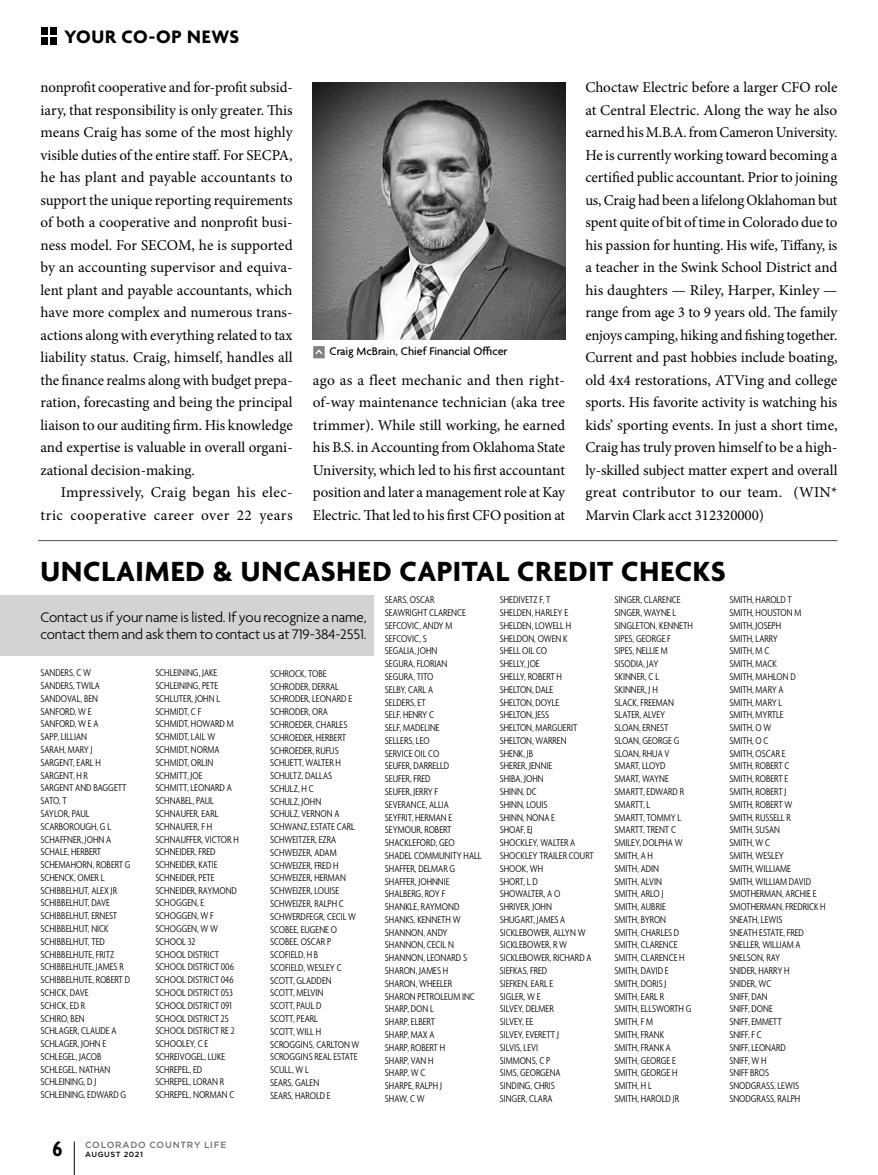
<style>
.page{position:relative;width:878px;height:1175px;background:#fff}
.page>*{position:absolute;margin:0;border:0;box-sizing:border-box;transform-origin:0 0}
.t1{font:700 30px "Agenda";letter-spacing:.02em;color:#000}
.t2{font:700 condensed 22.5px "Agenda";color:#000}
.t3{font:700 19.5px "Agenda";letter-spacing:.03em;color:#000}
.t4{font:15px/22.5px "Minion Pro";color:#000;text-align:justify}
.t5{font:300 15px/16.5px "Agenda";letter-spacing:-.005em;color:#000}
.t6{font:15px/22.5px "Minion Pro";letter-spacing:.025em;color:#000;text-align:right}
.t7{font:500 12px "Agenda";color:#000}
.t8{font:300 condensed 10.65px/12.8px "Agenda";color:#000}
.t9{font:500 9px "Gotham HTF";letter-spacing:.075em;color:#6d6e71}
.t10{font:500 7.5px "Gotham HTF";letter-spacing:.08em;color:#000}
</style>
<div class="page">
<svg style="left:313px;top:346px;width:12px;height:12px"></svg>
<img style="left:313px;top:82px;width:252px;height:257px">
<div style="left:0;top:595px;width:373px;height:60px;background:#d1d3d4"></div>
<hr style="left:38px;top:540px;width:799px;height:1px;background:#636466">
<hr style="left:74px;top:1141px;width:1px;height:33px;background:#000">
<div style="left:50px;top:37px;width:7px;height:7px;background:#000"></div>
<div style="left:50px;top:28px;width:7px;height:7px;background:#000"></div>
<div style="left:41px;top:37px;width:7px;height:7px;background:#000"></div>
<div style="left:41px;top:28px;width:7px;height:7px;background:#000"></div>
<h3 class="t3" style="left:64px;top:26px;width:176px">YOUR CO-OP NEWS</h3>
<p class="t4" style="left:40px;top:76px;width:254px">nonprofit cooperative and for-profit subsid&shy;iary, that responsibility is only greater. This means Craig has some of the most highly visible duties of the entire staff. For SECPA, he has plant and payable accountants to support the unique reporting requirements of both a cooperative and nonprofit busi&shy;ness model. For SECOM, he is supported by an accounting supervisor and equiva&shy;lent plant and payable accountants, which have more complex and numerous trans&shy;actions along with everything related to tax liability status. Craig, himself, handles all the finance realms along with budget prepa&shy;ration, forecasting and being the principal liaison to our auditing firm. His knowledge and expertise is valuable in overall organi&shy;zational decision-making.</p>
<h3 class="t6" style="left:40px;top:481px;width:254px">Impressively, Craig began his elec&shy;tric cooperative career over 22 years</h3>
<p class="t7" style="left:329px;top:344px;width:179px">Craig McBrain, Chief Financial Officer</p>
<p class="t4" style="left:313px;top:369px;width:254px">ago as a fleet mechanic and then right&shy;of-way maintenance technician (aka tree trimmer). While still working, he earned his B.S. in Accounting from Oklahoma State University, which led to his first accountant position and later a management role at Kay Electric. That led to his first CFO position at</p>
<p class="t4" style="left:585px;top:76px;width:254px">Choctaw Electric before a larger CFO role at Central Electric. Along the way he also earned his M.B.A. from Cameron University.<br>He is currently working toward becoming a certified public accountant. Prior to joining us, Craig had been a lifelong Oklahoman but spent quite of bit of time in Colorado due to his passion for hunting. His wife, Tiffany, is a teacher in the Swink School District and his daughters — Riley, Harper, Kinley — range from age 3 to 9 years old. The family enjoys camping, hiking and fishing together.<br>Current and past hobbies include boating, old 4x4 restorations, ATVing and college sports. His favorite activity is watching his kids’ sporting events. In just a short time, Craig has truly proven himself to be a high&shy;ly-skilled subject matter expert and overall great contributor to our team. (WIN* Marvin Clark acct 312320000)</p>
<h1 class="t1" style="left:40px;top:555px;width:686px">UNCLAIMED &amp; UNCASHED CAPITAL CREDIT CHECKS</h1>
<h3 class="t5" style="left:40px;top:610px;width:327px">Contact us if your name is listed. If you recognize a name, contact them and ask them to contact us at 719-384-2551.</h3>
<p class="t8" style="left:40px;top:667px;width:92px">SANDERS, C W<br>SANDERS, TWILA<br>SANDOVAL, BEN<br>SANFORD, W E<br>SANFORD, W E A<br>SAPP, LILLIAN<br>SARAH, MARY J<br>SARGENT, EARL H<br>SARGENT, H R<br>SARGENT AND BAGGETT<br>SATO, T<br>SAYLOR, PAUL<br>SCARBOROUGH, G L<br>SCHAFFNER, JOHN A<br>SCHALE, HERBERT<br>SCHEMAHORN, ROBERT G<br>SCHENCK, OMER L<br>SCHIBBELHUT, ALEX JR<br>SCHIBBELHUT, DAVE<br>SCHIBBELHUT, ERNEST<br>SCHIBBELHUT, NICK<br>SCHIBBELHUT, TED<br>SCHIBBELHUTE, FRITZ<br>SCHIBBELHUTE, JAMES R<br>SCHIBBELHUTE, ROBERT D<br>SCHICK, DAVE<br>SCHICK, ED R<br>SCHIRO, BEN<br>SCHLAGER, CLAUDE A<br>SCHLAGER, JOHN E<br>SCHLEGEL, JACOB<br>SCHLEGEL, NATHAN<br>SCHLEINING, D J<br>SCHLEINING, EDWARD G</p>
<p class="t8" style="left:155px;top:667px;width:85px">SCHLEINING, JAKE<br>SCHLEINING, PETE<br>SCHLUTER, JOHN L<br>SCHMIDT, C F<br>SCHMIDT, HOWARD M<br>SCHMIDT, LAIL W<br>SCHMIDT, NORMA<br>SCHMIDT, ORLIN<br>SCHMITT, JOE<br>SCHMITT, LEONARD A<br>SCHNABEL, PAUL<br>SCHNAUFER, EARL<br>SCHNAUFER, F H<br>SCHNAUFFER, VICTOR H<br>SCHNEIDER, FRED<br>SCHNEIDER, KATIE<br>SCHNEIDER, PETE<br>SCHNEIDER, RAYMOND<br>SCHOGGEN, E<br>SCHOGGEN, W F<br>SCHOGGEN, W W<br>SCHOOL 32<br>SCHOOL DISTRICT<br>SCHOOL DISTRICT 006<br>SCHOOL DISTRICT 046<br>SCHOOL DISTRICT 053<br>SCHOOL DISTRICT 091<br>SCHOOL DISTRICT 25<br>SCHOOL DISTRICT RE 2<br>SCHOOLEY, C E<br>SCHREIVOGEL, LUKE<br>SCHREPEL, ED<br>SCHREPEL, LORAN R<br>SCHREPEL, NORMAN C</p>
<p class="t8" style="left:270px;top:667px;width:91px">SCHROCK, TOBE<br>SCHRODER, DERRAL<br>SCHRODER, LEONARD E<br>SCHRODER, ORA<br>SCHROEDER, CHARLES<br>SCHROEDER, HERBERT<br>SCHROEDER, RUFUS<br>SCHUETT, WALTER H<br>SCHULTZ, DALLAS<br>SCHULZ, H C<br>SCHULZ, JOHN<br>SCHULZ, VERNON A<br>SCHWANZ, ESTATE CARL<br>SCHWEITZER, EZRA<br>SCHWEIZER, ADAM<br>SCHWEIZER, FRED H<br>SCHWEIZER, HERMAN<br>SCHWEIZER, LOUISE<br>SCHWEIZER, RALPH C<br>SCHWERDFEGR, CECIL W<br>SCOBEE, EUGENE O<br>SCOBEE, OSCAR P<br>SCOFIELD, H B<br>SCOFIELD, WESLEY C<br>SCOTT, GLADDEN<br>SCOTT, MELVIN<br>SCOTT, PAUL D<br>SCOTT, PEARL<br>SCOTT, WILL H<br>SCROGGINS, CARLTON W<br>SCROGGINS REAL ESTATE<br>SCULL, W L<br>SEARS, GALEN<br>SEARS, HAROLD E</p>
<h2 class="t2" style="left:52px;top:1136px;width:11px">6</h2>
<p class="t9" style="left:85px;top:1140px;width:143px">COLORADO COUNTRY LIFE</p>
<p class="t10" style="left:85px;top:1150px;width:59px">AUGUST 2021</p>
<p class="t8" style="left:385px;top:594px;width:98px">SEARS, OSCAR<br>SEAWRIGHT CLARENCE<br>SEFCOVIC, ANDY M<br>SEFCOVIC, S<br>SEGALIA, JOHN<br>SEGURA, FLORIAN<br>SEGURA, TITO<br>SELBY, CARL A<br>SELDERS, ET<br>SELF, HENRY C<br>SELF, MADELINE<br>SELLERS, LEO<br>SERVICE OIL CO<br>SEUFER, DARRELLD<br>SEUFER, FRED<br>SEUFER, JERRY F<br>SEVERANCE, ALLIA<br>SEYFRIT, HERMAN E<br>SEYMOUR, ROBERT<br>SHACKLEFORD, GEO<br>SHADEL COMMUNITY HALL<br>SHAFFER, DELMAR G<br>SHAFFER, JOHNNIE<br>SHALBERG, ROY F<br>SHANKLE, RAYMOND<br>SHANKS, KENNETH W<br>SHANNON, ANDY<br>SHANNON, CECIL N<br>SHANNON, LEONARD S<br>SHARON, JAMES H<br>SHARON, WHEELER<br>SHARON PETROLEUM INC<br>SHARP, DON L<br>SHARP, ELBERT<br>SHARP, MAX A<br>SHARP, ROBERT H<br>SHARP, VAN H<br>SHARP, W C<br>SHARPE, RALPH J<br>SHAW, C W</p>
<p class="t8" style="left:500px;top:594px;width:95px">SHEDIVETZ F, T<br>SHELDEN, HARLEY E<br>SHELDEN, LOWELL H<br>SHELDON, OWEN K<br>SHELL OIL CO<br>SHELLY, JOE<br>SHELLY, ROBERT H<br>SHELTON, DALE<br>SHELTON, DOYLE<br>SHELTON, JESS<br>SHELTON, MARGUERIT<br>SHELTON, WARREN<br>SHENK, JB<br>SHERER, JENNIE<br>SHIBA, JOHN<br>SHINN, DC<br>SHINN, LOUIS<br>SHINN, NONA E<br>SHOAF, EJ<br>SHOCKLEY, WALTER A<br>SHOCKLEY TRAILER COURT<br>SHOOK, WH<br>SHORT, L D<br>SHOWALTER, A O<br>SHRIVER, JOHN<br>SHUGART, JAMES A<br>SICKLEBOWER, ALLYN W<br>SICKLEBOWER, R W<br>SICKLEBOWER, RICHARD A<br>SIEFKAS, FRED<br>SIEFKEN, EARL E<br>SIGLER, W E<br>SILVEY, DELMER<br>SILVEY, EE<br>SILVEY, EVERETT J<br>SILVIS, LEVI<br>SIMMONS, C P<br>SIMS, GEORGENA<br>SINDING, CHRIS<br>SINGER, CLARA</p>
<p class="t8" style="left:614px;top:594px;width:80px">SINGER, CLARENCE<br>SINGER, WAYNE L<br>SINGLETON, KENNETH<br>SIPES, GEORGE F<br>SIPES, NELLIE M<br>SISODIA, JAY<br>SKINNER, C L<br>SKINNER, J H<br>SLACK, FREEMAN<br>SLATER, ALVEY<br>SLOAN, ERNEST<br>SLOAN, GEORGE G<br>SLOAN, RHUA V<br>SMART, LLOYD<br>SMART, WAYNE<br>SMARTT, EDWARD R<br>SMARTT, L<br>SMARTT, TOMMY L<br>SMARTT, TRENT C<br>SMILEY, DOLPHA W<br>SMITH, A H<br>SMITH, ADIN<br>SMITH, ALVIN<br>SMITH, ARLO J<br>SMITH, AUBRIE<br>SMITH, BYRON<br>SMITH, CHARLES D<br>SMITH, CLARENCE<br>SMITH, CLARENCE H<br>SMITH, DAVID E<br>SMITH, DORIS J<br>SMITH, EARL R<br>SMITH, ELLSWORTH G<br>SMITH, F M<br>SMITH, FRANK<br>SMITH, FRANK A<br>SMITH, GEORGE E<br>SMITH, GEORGE H<br>SMITH, H L<br>SMITH, HAROLD JR</p>
<p class="t8" style="left:729px;top:594px;width:98px">SMITH, HAROLD T<br>SMITH, HOUSTON M<br>SMITH, JOSEPH<br>SMITH, LARRY<br>SMITH, M C<br>SMITH, MACK<br>SMITH, MAHLON D<br>SMITH, MARY A<br>SMITH, MARY L<br>SMITH, MYRTLE<br>SMITH, O W<br>SMITH, O C<br>SMITH, OSCAR E<br>SMITH, ROBERT C<br>SMITH, ROBERT E<br>SMITH, ROBERT J<br>SMITH, ROBERT W<br>SMITH, RUSSELL R<br>SMITH, SUSAN<br>SMITH, W C<br>SMITH, WESLEY<br>SMITH, WILLIAME<br>SMITH, WILLIAM DAVID<br>SMOTHERMAN, ARCHIE E<br>SMOTHERMAN, FREDRICK H<br>SNEATH, LEWIS<br>SNEATH ESTATE, FRED<br>SNELLER, WILLIAM A<br>SNELSON, RAY<br>SNIDER, HARRY H<br>SNIDER, WC<br>SNIFF, DAN<br>SNIFF, DONE<br>SNIFF, EMMETT<br>SNIFF, F C<br>SNIFF, LEONARD<br>SNIFF, W H<br>SNIFF BROS<br>SNODGRASS, LEWIS<br>SNODGRASS, RALPH</p>
</div>
